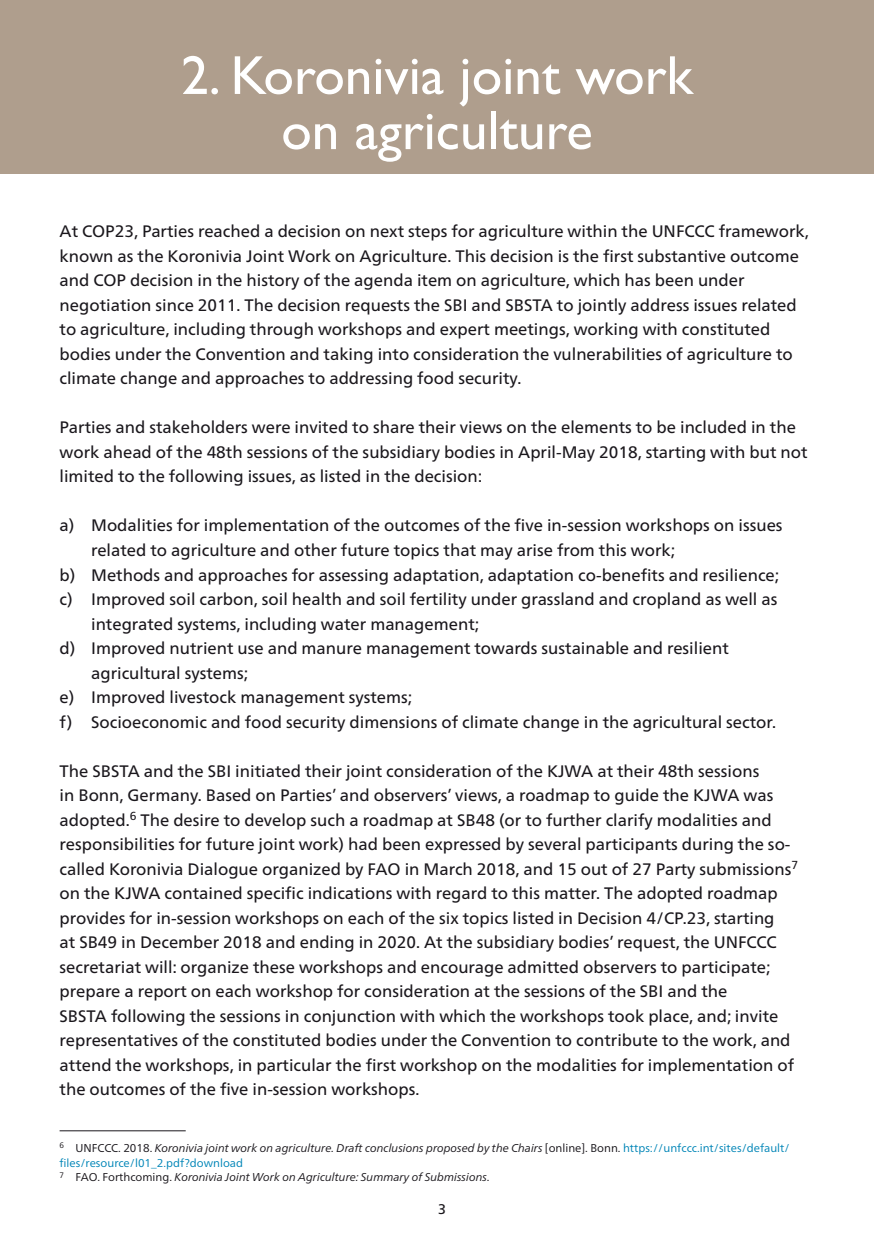
<style>
.page{position:relative;width:874px;height:1241px;background:#fff}
.page>*{position:absolute;margin:0;border:0;box-sizing:border-box;transform-origin:0 0}
.t1{font:55.12px/55.1px "Gill Sans";color:#fff;text-align:center}
.t2{font:16.62px/24.5px "Frutiger Neue LTCYR";color:#1a171c}
.t3{font:14px "Frutiger LT Std";color:#1a171c}
.t4{font:italic 11.38px/14.9px "Frutiger Neue LTCYR";color:#1a171c}
.s1{font-style:normal}
.s2{font-style:normal;color:#0085b7}
</style>
<div class="page">
<hr style="left:60px;top:1130px;width:126px;height:1px;background:#1a171c">
<div style="left:0;top:0;width:873px;height:174px;background:#af9e8d"></div>
<h1 class="t1" style="left:181px;top:49px;width:513px">2. Koronivia joint work on agriculture</h1>
<p class="t2" style="left:60px;top:219px;width:750px">At COP23, Parties reached a decision on next steps for agriculture within the UNFCCC framework, known as the Koronivia Joint Work on Agriculture. This decision is the first substantive outcome and COP decision in the history of the agenda item on agriculture, which has been under negotiation since 2011. The decision requests the SBI and SBSTA to jointly address issues related to agriculture, including through workshops and expert meetings, working with constituted bodies under the Convention and taking into consideration the vulnerabilities of agriculture to climate change and approaches to addressing food security.</p>
<p class="t2" style="left:60px;top:415px;width:749px">Parties and stakeholders were invited to share their views on the elements to be included in the work ahead of the 48th sessions of the subsidiary bodies in April-May 2018, starting with but not limited to the following issues, as listed in the decision:</p>
<p class="t2" style="left:60px;top:513px;width:724px">a) Modalities for implementation of the outcomes of the five in-session workshops on issues</p>
<p class="t2" style="left:91px;top:538px;width:585px">related to agriculture and other future topics that may arise from this work;</p>
<p class="t2" style="left:60px;top:562px;width:721px">b) Methods and approaches for assessing adaptation, adaptation co-benefits and resilience;</p>
<p class="t2" style="left:60px;top:587px;width:719px">c) Improved soil carbon, soil health and soil fertility under grassland and cropland as well as</p>
<p class="t2" style="left:91px;top:611px;width:389px">integrated systems, including water management;</p>
<p class="t2" style="left:60px;top:636px;width:670px">d) Improved nutrient use and manure management towards sustainable and resilient</p>
<p class="t2" style="left:91px;top:660px;width:159px">agricultural systems;</p>
<p class="t2" style="left:60px;top:685px;width:354px">e) Improved livestock management systems;</p>
<p class="t2" style="left:60px;top:709px;width:717px">f) Socioeconomic and food security dimensions of climate change in the agricultural sector.</p>
<p class="t2" style="left:60px;top:758px;width:739px">The SBSTA and the SBI initiated their joint consideration of the KJWA at their 48th sessions<br>in Bonn, Germany. Based on Parties’ and observers’ views, a roadmap to guide the KJWA was adopted.<sup>6</sup> The desire to develop such a roadmap at SB48 (or to further clarify modalities and responsibilities for future joint work) had been expressed by several participants during the so&shy;called Koronivia Dialogue organized by FAO in March 2018, and 15 out of 27 Party submissions<sup>7 </sup>on the KJWA contained specific indications with regard to this matter. The adopted roadmap provides for in-session workshops on each of the six topics listed in Decision 4/CP.23, starting<br>at SB49 in December 2018 and ending in 2020. At the subsidiary bodies’ request, the UNFCCC secretariat will: organize these workshops and encourage admitted observers to participate; prepare a report on each workshop for consideration at the sessions of the SBI and the<br>SBSTA following the sessions in conjunction with which the workshops took place, and; invite representatives of the constituted bodies under the Convention to contribute to the work, and attend the workshops, in particular the first workshop on the modalities for implementation of the outcomes of the five in-session workshops.</p>
<p class="t4" style="left:60px;top:1139px;width:731px"><sup>6</sup> <span class="s1">UNFCCC. 2018.</span> Koronivia joint work on agriculture. Draft conclusions proposed by the Chairs <span class="s1">[online]. Bonn.</span> <span class="s2">https://unfccc.int/sites/default/ files/resource/l01_2.pdf?download<br></span><sup>7</sup> <span class="s1">FAO. Forthcoming.</span> Koronivia Joint Work on Agriculture: Summary of Submissions<span class="s1">.</span></p>
<p class="t3" style="left:438px;top:1200px;width:9px">3</p>
</div>
